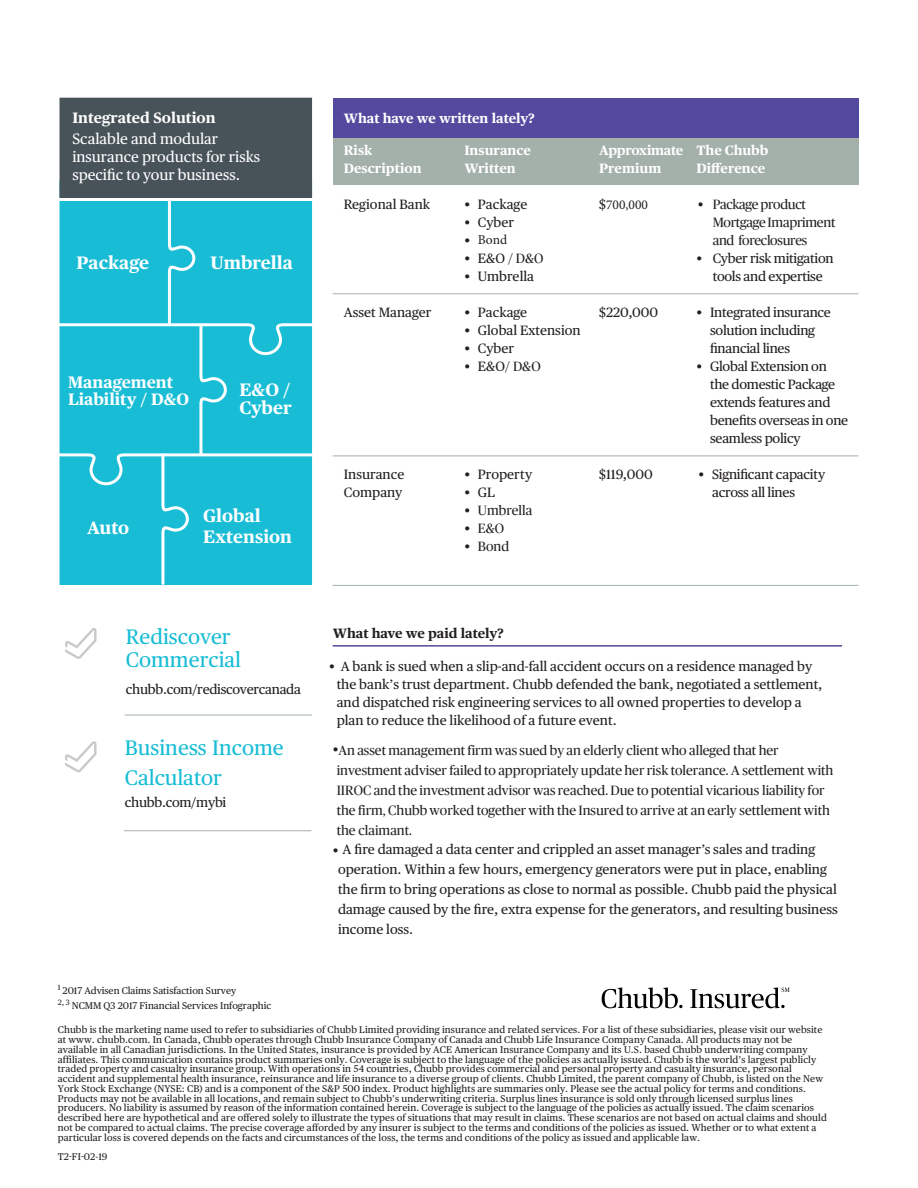
<style>
.page{position:relative;width:918px;height:1188px;background:#fff}
.page>*{position:absolute;margin:0;border:0;box-sizing:border-box;transform-origin:0 0}
.Body_Copy_Black{font:21px/22.5px "Chubb Publico Text";color:#18bdd5}
.Header_KO{font:700 18px/18px "Chubb Publico Text";color:#fff}
.Header_KO-2{font:700 16.5px/16.5px "Chubb Publico Text";color:#fff}
.Body_Copy_Black-2{font:15px/18px "Chubb Publico Text";color:#fff}
.Body_Copy_Black-3{font:700 15px/21px "Chubb Publico Text";color:#fff}
.Body_Copy_Black-4{font:13.5px/18px "Chubb Publico Text";color:#231f20}
.Body_Copy_Black-5{font:13.5px/19.8px "Chubb Publico Office";color:#231f20}
.Body_Copy_Black-6{font:13.5px/18px "Chubb Publico Text";letter-spacing:-.02em;color:#231f20}
.Body_Copy_Black-7{font:13.5px/18px "Chubb Publico Office";letter-spacing:-.02em;color:#231f20}
.Header_KO-3{font:700 13.5px/18px "Chubb Publico Text";color:#fff}
.Headings_Violet_Rule{font:700 13.5px "Chubb Publico Text";color:#231f20}
.Header_KO-4{font:700 13.5px/18px "Chubb Publico Text";letter-spacing:-.02em;color:#fff}
.Body_Copy_Black-8{font:13.5px "Minion Pro";color:#231f20}
.Legal{font:9.75px/9.8px "Chubb Publico Text";letter-spacing:.01em;color:#231f20}
.s1{font-weight:400}
.s2{font-family:"Chubb Publico Text"}
.s3{font-family:"Chubb Publico Office"}
</style>
<div class="page">
<svg style="left:59px;top:98px;width:254px;height:487px;background:#28a8bc"></svg>
<hr style="left:333px;top:645px;width:509px;height:2px;background:#534a9f">
<div style="left:333px;top:98px;width:525px;height:41px;background:#534a9f"></div>
<div style="left:333px;top:138px;width:525px;height:46px;background:#a4b0aa"></div>
<hr style="left:333px;top:293px;width:525px;height:1px;background:#a4b0aa">
<hr style="left:333px;top:456px;width:525px;height:1px;background:#a4b0aa">
<hr style="left:333px;top:585px;width:525px;height:1px;background:#a4b0aa">
<hr style="left:60px;top:198px;width:252px;height:3px;background:#fff">
<hr style="left:125px;top:715px;width:187px;height:1px;background:#a4b0aa">
<hr style="left:124px;top:830px;width:187px;height:1px;background:#a4b0aa">
<svg style="left:602px;top:988px;width:81px;height:20px"></svg>
<svg style="left:690px;top:988px;width:100px;height:20px"></svg>
<svg style="left:65px;top:628px;width:31px;height:31px"></svg>
<svg style="left:65px;top:741px;width:31px;height:32px"></svg>
<p class="Body_Copy_Black-3" style="left:72px;top:106px;width:147px">Integrated Solution<br><span class="s1">Scalable and modular</span></p>
<p class="Body_Copy_Black-2" style="left:72px;top:147px;width:189px">insurance products for risks specific to your business.</p>
<p class="Header_KO" style="left:77px;top:253px;width:74px">Package</p>
<p class="Header_KO" style="left:211px;top:253px;width:84px">Umbrella</p>
<p class="Header_KO-2" style="left:68px;top:373px;width:122px">Management<br>Liability / D&amp;O</p>
<p class="Header_KO" style="left:239px;top:379px;width:54px">E&amp;O /<br>Cyber</p>
<p class="Header_KO" style="left:87px;top:518px;width:43px">Auto</p>
<p class="Header_KO" style="left:203px;top:503px;width:90px;line-height:21.6px">Global<br>Extension</p>
<p class="Header_KO-3" style="left:344px;top:108px;width:193px">What have we written lately?</p>
<p class="Header_KO-3" style="left:344px;top:140px;width:79px">Risk<br>Description</p>
<p class="Body_Copy_Black-4" style="left:344px;top:194px;width:88px">Regional Bank</p>
<p class="Header_KO-3" style="left:464px;top:140px;width:68px">Insurance<br>Written</p>
<p class="Body_Copy_Black-4" style="left:464px;top:194px;width:65px">• Package</p>
<p class="Body_Copy_Black-4" style="left:464px;top:212px;width:51px">• Cyber</p>
<p class="Body_Copy_Black-8" style="left:464px;top:231px;width:44px"><span class="s2">•</span> Bond</p>
<p class="Body_Copy_Black-4" style="left:464px;top:248px;width:81px">• E&amp;O <span class="s3">/ D&amp;O</span></p>
<p class="Body_Copy_Black-4" style="left:464px;top:266px;width:71px">• Umbrella</p>
<p class="Body_Copy_Black-4" style="left:464px;top:302px;width:64px">• Package</p>
<p class="Body_Copy_Black-4" style="left:464px;top:320px;width:118px">• Global Extension</p>
<p class="Body_Copy_Black-4" style="left:464px;top:338px;width:51px">• Cyber</p>
<p class="Body_Copy_Black-4" style="left:464px;top:356px;width:78px">• E&amp;O<span class="s3">/ D&amp;O</span></p>
<p class="Body_Copy_Black-4" style="left:344px;top:302px;width:89px">Asset Manager</p>
<p class="Body_Copy_Black-4" style="left:344px;top:464px;width:62px">Insurance<br>Company</p>
<p class="Body_Copy_Black-4" style="left:464px;top:464px;width:69px">• Property</p>
<p class="Body_Copy_Black-4" style="left:464px;top:482px;width:32px">• GL</p>
<p class="Body_Copy_Black-5" style="left:464px;top:500px;width:69px"><span class="s2">•</span> Umbrella</p>
<p class="Body_Copy_Black-5" style="left:464px;top:518px;width:41px"><span class="s2">•</span> E&amp;O</p>
<p class="Body_Copy_Black-5" style="left:464px;top:536px;width:46px"><span class="s2">•</span> Bond</p>
<p class="Header_KO-4" style="left:599px;top:140px;width:86px">Approximate<br>Premium</p>
<p class="Body_Copy_Black-8" style="left:599px;top:195px;width:50px"><span class="s2">$</span>700,000</p>
<p class="Body_Copy_Black-4" style="left:599px;top:302px;width:60px">$220,000</p>
<p class="Body_Copy_Black-4" style="left:599px;top:464px;width:55px">$119,000</p>
<p class="Header_KO-3" style="left:697px;top:140px;width:73px">The Chubb<br>Difference</p>
<p class="Body_Copy_Black-4" style="left:698px;top:195px;width:7px">•</p>
<p class="Body_Copy_Black-7" style="left:713px;top:194px;width:124px">Package product<br>Mortgage Imapriment and foreclosures<br><span class="s2">Cyber ris</span>k <span class="s2">mitigation tools and expertise</span></p>
<p class="Body_Copy_Black-6" style="left:710px;top:302px;width:122px;text-indent:-14px">• Integrated insurance solution including financial lines</p>
<p class="Body_Copy_Black-6" style="left:710px;top:356px;width:140px;text-indent:-14px">• Global Extension on the domestic Package extends features and benefits overseas in one seamless policy</p>
<p class="Body_Copy_Black-6" style="left:712px;top:464px;width:115px;text-indent:-14px">• Significant capacity across all lines</p>
<p class="Body_Copy_Black-4" style="left:697px;top:248px;width:7px">•</p>
<p class="Body_Copy_Black" style="left:126px;top:624px;width:117px">Rediscover<br>Commercial</p>
<p class="Body_Copy_Black-6" style="left:126px;top:679px;width:177px">chubb.com/rediscovercanada</p>
<p class="Body_Copy_Black" style="left:125px;top:732px;width:160px;line-height:29.8px">Business Income<br>Calculator</p>
<p class="Body_Copy_Black-6" style="left:125px;top:793px;width:103px">chubb.com/mybi</p>
<p class="Headings_Violet_Rule" style="left:333px;top:623px;width:173px">What have we paid lately?</p>
<p class="Body_Copy_Black-4" style="left:337px;top:657px;width:487px;text-indent:-8px">• A bank is sued when a slip-and-fall accident occurs on a residence managed by the bank’s trust department. Chubb defended the bank, negotiated a settlement, and dispatched risk engineering services to all owned properties to develop a plan to reduce the likelihood of a future event.</p>
<p class="Body_Copy_Black-4" style="left:333px;top:739px;width:7px">•</p>
<p class="Body_Copy_Black-5" style="left:337px;top:740px;width:498px">An asset management firm was sued by an elderly client who alleged that her investment adviser failed to appropriately update her risk tolerance. A settlement with IIROC and the investment advisor was reached. Due to potential vicarious liability for the firm, Chubb worked together with the Insured to arrive at an early settlement with the claimant.</p>
<p class="Body_Copy_Black-4" style="left:338px;top:859px;width:502px;line-height:19.8px">operation. Within a few hours, emergency generators were put in place, enabling the firm to bring operations as close to normal as possible. Chubb paid the physical damage caused by the fire, extra expense for the generators, and resulting business income loss.</p>
<p class="Body_Copy_Black-4" style="left:333px;top:840px;width:484px">• A fire damaged a data center and crippled an asset manager’s sales and trading</p>
<p class="Legal" style="left:58px;top:983px;width:215px;line-height:15px"><sup>1</sup> 2017 Advisen Claims Satisfaction Survey<br><sup>2,</sup> <sup>3</sup> NCMM Q3 2017 Financial Services Infographic</p>
<p class="Legal" style="left:58px;top:1024px;width:771px">Chubb is the marketing name used to refer to subsidiaries of Chubb Limited providing insurance and related services. For a list of these subsidiaries, please visit our website at www. chubb.com. In Canada, Chubb operates through Chubb Insurance Company of Canada and Chubb Life Insurance Company Canada. All products may not be available in all Canadian jurisdictions. In the United States, insurance is provided by ACE American Insurance Company and its U.S. based Chubb underwriting company affiliates. This communication contains product summaries only. Coverage is subject to the language of the policies as actually issued. Chubb is the world’s largest publicly traded property and casualty insurance group. With operations in 54 countries, Chubb provides commercial and personal property and casualty insurance, personal accident and supplemental health insurance, reinsurance and life insurance to a diverse group of clients. Chubb Limited, the parent company of Chubb, is listed on the New York Stock Exchange (NYSE: CB) and is a component of the S&amp;P 500 index. Product highlights are summaries only. Please see the actual policy for terms and conditions.<br>Products may not be available in all locations, and remain subject to Chubb’s underwriting criteria. Surplus lines insurance is sold only through licensed surplus lines producers. No liability is assumed by reason of the information contained herein. Coverage is subject to the language of the policies as actually issued. The claim scenarios described here are hypothetical and are offered solely to illustrate the types of situations that may result in claims. These scenarios are not based on actual claims and should not be compared to actual claims. The precise coverage afforded by any insurer is subject to the terms and conditions of the policies as issued. Whether or to what extent a particular loss is covered depends on the facts and circumstances of the loss, the terms and conditions of the policy as issued and applicable law.</p>
<p class="Legal" style="left:58px;top:1151px;width:51px">T2-FI-02-19</p>
</div>
